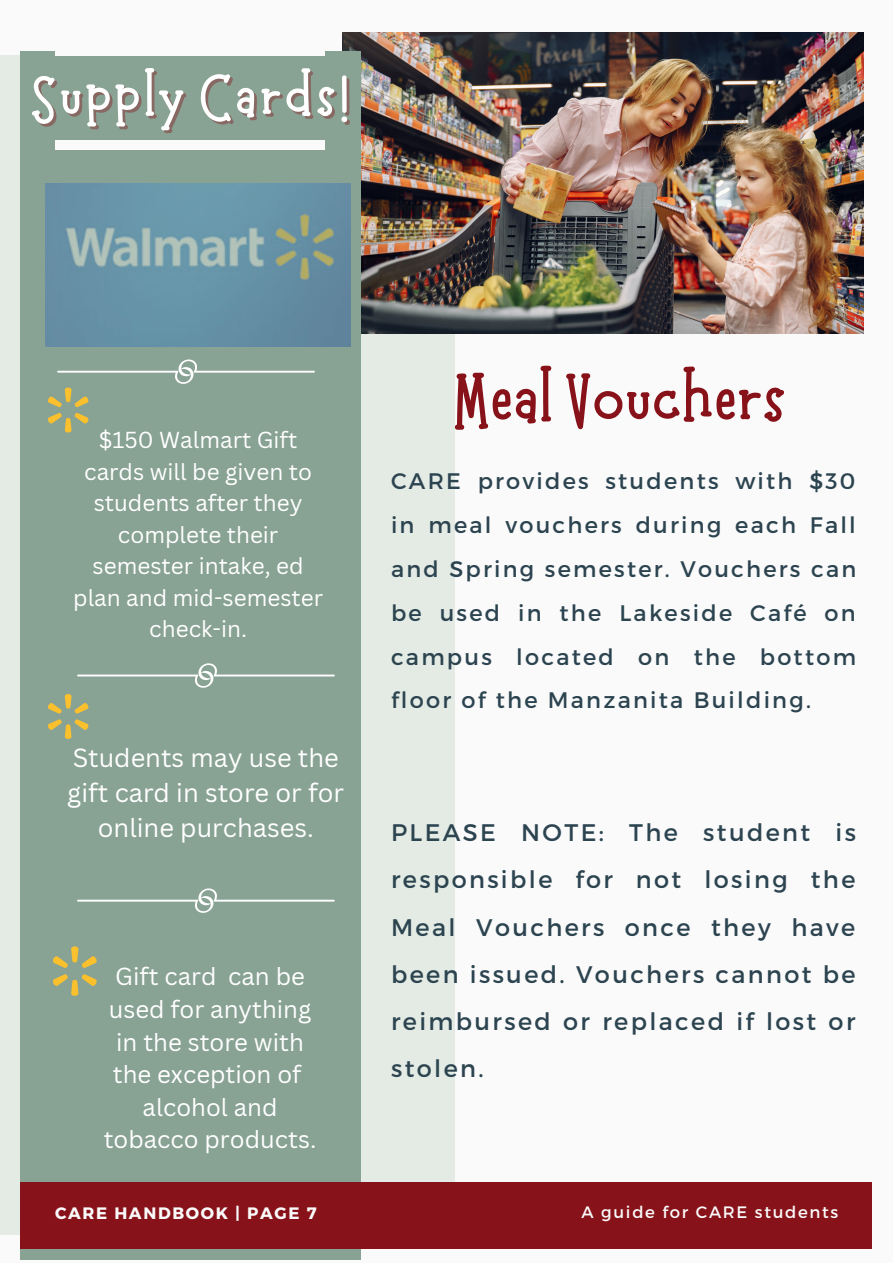
<style>
.page{position:relative;width:893px;height:1264px;background:#fff}
.page>*{position:absolute;margin:0;border:0;box-sizing:border-box;transform-origin:0 0}
.t1{font:700 73.5px "Moonlight";color:#881219}
.t2{font:700 63px "Moonlight";letter-spacing:.05em;color:#fff}
.t3{font:25.5px/34.8px "Canva Sans";color:#fff;text-align:center}
.t4{font:24px/47.2px "Montserrat";letter-spacing:.1em;color:#2c4450;text-align:justify}
.t5{font:24px/32.5px "Canva Sans";color:#fff;text-align:center}
.t6{font:22.5px/43.8px "Montserrat";letter-spacing:.1em;color:#2c4450;text-align:justify}
.t7{font:22.5px/31.5px "Canva Sans";color:#fff;text-align:center}
.t8{font:16.5px "Montserrat";letter-spacing:.1em;color:#fafafa}
.t9{font:700 16.5px "Montserrat";letter-spacing:.1em;color:#fafafa}
</style>
<div class="page">
<div style="left:0;top:0;width:892px;height:1262px;background:#fafafa"></div>
<div style="left:0;top:56px;width:454px;height:1178px;background:#e3ebe4"></div>
<img style="left:343px;top:32px;width:520px;height:302px">
<div style="left:21px;top:51px;width:339px;height:1208px;background:#88a294"></div>
<img style="left:45px;top:183px;width:305px;height:163px">
<div style="left:20px;top:1182px;width:851px;height:66px;background:#881219"></div>
<div style="left:55px;top:46px;width:270px;height:9px;background:#fafafa"></div>
<div style="left:55px;top:140px;width:270px;height:9px;background:#fafafa"></div>
<svg style="left:77px;top:888px;width:258px;height:25px"></svg>
<svg style="left:48px;top:663px;width:287px;height:76px"></svg>
<svg style="left:48px;top:359px;width:267px;height:73px"></svg>
<svg style="left:53px;top:946px;width:44px;height:49px"></svg>
<h2 class="t2" style="left:30px;top:62px;width:321px">Supply Cards!</h2>
<p class="t7" style="left:73px;top:424px;width:251px">$150 Walmart Gift cards will be given to students after they complete their semester intake, ed plan and mid-semester check-in.</p>
<p class="t3" style="left:67px;top:740px;width:278px">Students may use the gift card in store or for online purchases.</p>
<p class="t5" style="left:104px;top:959px;width:214px">Gift card can be used for anything in the store with the exception of alcohol and tobacco products.</p>
<h1 class="t1" style="left:452px;top:359px;width:334px">Meal Vouchers</h1>
<p class="t6" style="left:391px;top:458px;width:466px">CARE provides students with $30 in meal vouchers during each Fall and Spring semester. Vouchers can be used in the Lakeside Café on campus located on the bottom floor of the Manzanita Building.</p>
<p class="t4" style="left:391px;top:807px;width:466px">PLEASE NOTE: The student is responsible for not losing the Meal Vouchers once they have been issued. Vouchers cannot be reimbursed or replaced if lost or stolen.</p>
<p class="t9" style="left:55px;top:1202px;width:263px">CARE HANDBOOK | PAGE 7</p>
<p class="t8" style="left:581px;top:1201px;width:258px">A guide for CARE students</p>
</div>
